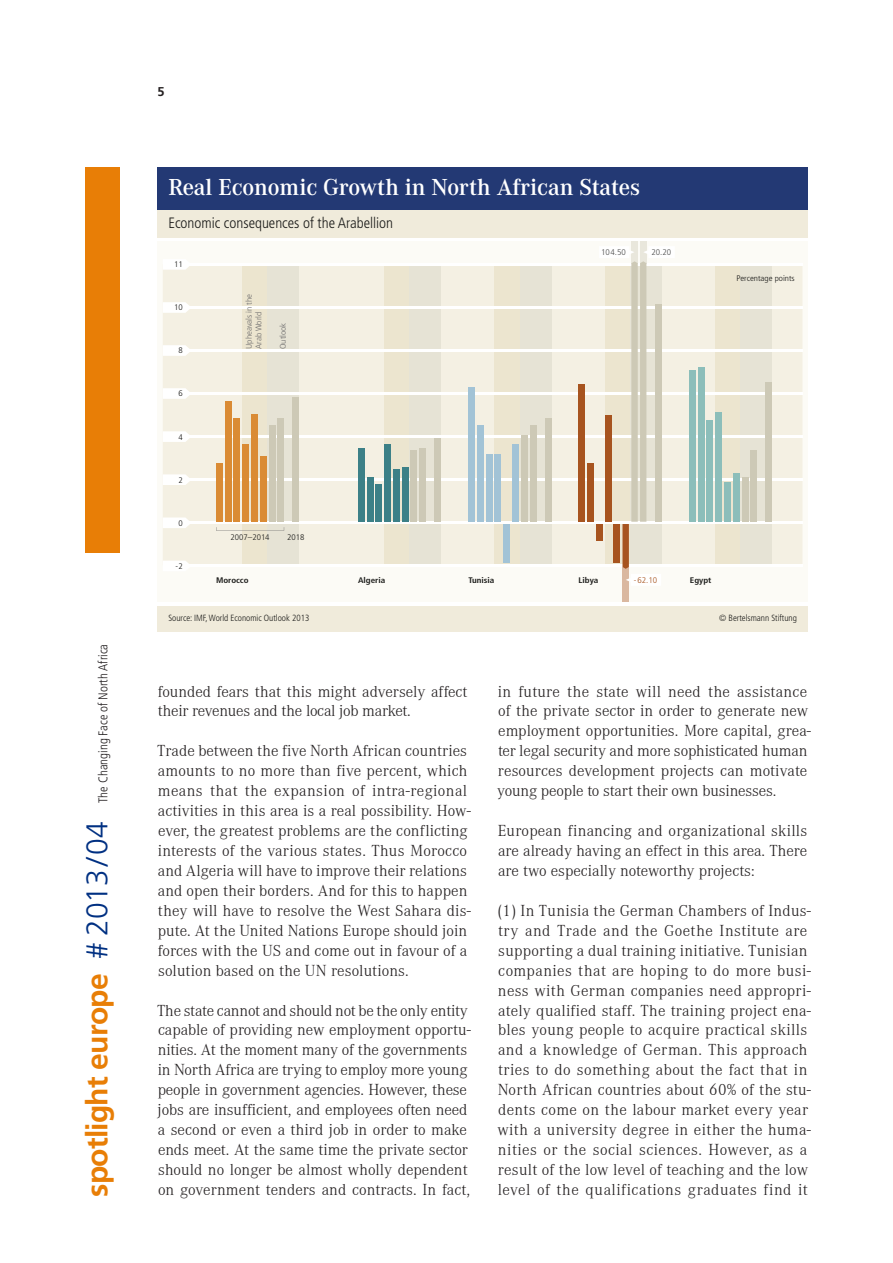
<style>
.page{position:relative;width:893px;height:1263px;background:#fff}
.page>*{position:absolute;margin:0;border:0;box-sizing:border-box;transform-origin:0 0}
.t1{font:700 30px "Frutiger LT Std";letter-spacing:-.025em;color:#e87e06}
.t2{font:600 24px "Corporate A";letter-spacing:-.005em;color:#fff}
.Text{font:300 16.5px/20px "Corporate A";letter-spacing:.005em;color:#231f20}
.t3{font:300 condensed 15px "Frutiger LT Std";color:#1d1d1b}
.t4{font:300 condensed 12.75px "Frutiger LT Std";color:#231f20}
.t5{font:700 12.75px "Frutiger LT Std";color:#231f20}
.t6{font:300 condensed 9px "Frutiger LT Std";color:#1d1d1b}
.t7{font:300 condensed 8.25px/9.9px "Frutiger LT Std";letter-spacing:-.005em;color:#706f6f;scale:1.11 1}
.t8{font:300 condensed 8.25px "Frutiger LT Std";color:#4d4d4d;scale:1.11 1}
.t9{font:300 condensed 8.25px "Frutiger LT Std";color:#a7541f;scale:1.11 1}
.t10{font:300 condensed 8.1px "Frutiger LT Std";color:#1d1d1b;scale:1.11 1}
.t11{font:700 condensed 8.1px "Frutiger LT Std";color:#1d1d1b;scale:1.11 1}
.s1{font-weight:300;color:#003082}
</style>
<div class="page">
<div style="left:85px;top:167px;width:34px;height:386px;background:#e87e06"></div>
<div style="left:157px;top:242px;width:651px;height:360px;background:#fcfbf6"></div>
<div style="left:157px;top:210px;width:651px;height:28px;background:#f0ebdb"></div>
<div style="left:163px;top:266px;width:639px;height:298px;background:#f4f0e3"></div>
<div style="left:157px;top:167px;width:651px;height:43px;background:#233974"></div>
<div style="left:157px;top:606px;width:651px;height:25px;background:#f0ebdb"></div>
<div style="left:243px;top:264px;width:25px;height:301px;background:#ece5cf"></div>
<div style="left:268px;top:265px;width:31px;height:300px;background:#e6e3d5"></div>
<div style="left:384px;top:264px;width:26px;height:301px;background:#ece5cf"></div>
<div style="left:410px;top:265px;width:31px;height:300px;background:#e6e3d5"></div>
<div style="left:495px;top:264px;width:25px;height:301px;background:#ece5cf"></div>
<div style="left:520px;top:265px;width:31px;height:300px;background:#e6e3d5"></div>
<div style="left:715px;top:264px;width:26px;height:301px;background:#ece5cf"></div>
<div style="left:741px;top:265px;width:31px;height:300px;background:#e6e3d5"></div>
<hr style="left:188px;top:565px;width:614px;height:2px;background:#fff">
<svg style="left:163px;top:561px;width:28px;height:3px"></svg>
<svg style="left:163px;top:517px;width:28px;height:11px"></svg>
<hr style="left:188px;top:479px;width:614px;height:2px;background:#fff">
<svg style="left:163px;top:431px;width:28px;height:11px"></svg>
<hr style="left:188px;top:435px;width:614px;height:3px;background:#fff">
<svg style="left:163px;top:388px;width:28px;height:11px"></svg>
<hr style="left:188px;top:392px;width:614px;height:3px;background:#fff">
<hr style="left:188px;top:349px;width:614px;height:3px;background:#fff">
<hr style="left:188px;top:306px;width:614px;height:3px;background:#fff">
<hr style="left:188px;top:263px;width:614px;height:2px;background:#fff">
<svg style="left:163px;top:302px;width:28px;height:11px"></svg>
<svg style="left:163px;top:345px;width:28px;height:11px"></svg>
<svg style="left:163px;top:266px;width:28px;height:4px"></svg>
<hr style="left:188px;top:522px;width:614px;height:2px;background:#fff">
<svg style="left:163px;top:474px;width:28px;height:11px"></svg>
<svg style="left:216px;top:527px;width:68px;height:4px"></svg>
<div style="left:512px;top:444px;width:7px;height:78px;background:#a2c3d6"></div>
<div style="left:486px;top:455px;width:6px;height:67px;background:#a2c3d6"></div>
<div style="left:477px;top:425px;width:7px;height:97px;background:#a2c3d6"></div>
<div style="left:468px;top:387px;width:7px;height:135px;background:#a2c3d6"></div>
<div style="left:495px;top:455px;width:6px;height:67px;background:#a2c3d6"></div>
<div style="left:504px;top:524px;width:6px;height:39px;background:#a2c3d6"></div>
<div style="left:579px;top:384px;width:6px;height:138px;background:#a7541f"></div>
<div style="left:587px;top:463px;width:7px;height:59px;background:#a7541f"></div>
<div style="left:596px;top:524px;width:7px;height:17px;background:#a7541f"></div>
<div style="left:622px;top:567px;width:7px;height:35px;background:#dab8a0"></div>
<div style="left:689px;top:370px;width:7px;height:152px;background:#8cbeba"></div>
<div style="left:698px;top:367px;width:6px;height:155px;background:#8cbeba"></div>
<div style="left:707px;top:420px;width:6px;height:102px;background:#8cbeba"></div>
<div style="left:715px;top:412px;width:7px;height:110px;background:#8cbeba"></div>
<div style="left:724px;top:482px;width:7px;height:40px;background:#8cbeba"></div>
<div style="left:733px;top:473px;width:6px;height:49px;background:#8cbeba"></div>
<div style="left:384px;top:444px;width:7px;height:78px;background:#3c8087"></div>
<div style="left:376px;top:484px;width:6px;height:38px;background:#3c8087"></div>
<div style="left:358px;top:448px;width:6px;height:74px;background:#3c8087"></div>
<div style="left:367px;top:477px;width:6px;height:45px;background:#3c8087"></div>
<div style="left:393px;top:469px;width:7px;height:53px;background:#3c8087"></div>
<div style="left:402px;top:467px;width:6px;height:55px;background:#3c8087"></div>
<div style="left:243px;top:444px;width:6px;height:78px;background:#da8b34"></div>
<div style="left:234px;top:418px;width:6px;height:104px;background:#da8b34"></div>
<div style="left:216px;top:463px;width:7px;height:59px;background:#da8b34"></div>
<div style="left:225px;top:402px;width:6px;height:120px;background:#da8b34"></div>
<div style="left:251px;top:414px;width:7px;height:108px;background:#da8b34"></div>
<div style="left:260px;top:456px;width:6px;height:66px;background:#da8b34"></div>
<div style="left:545px;top:418px;width:6px;height:104px;background:#cdc9b6"></div>
<div style="left:530px;top:425px;width:6px;height:97px;background:#cdc9b6"></div>
<div style="left:521px;top:435px;width:6px;height:87px;background:#cdc9b6"></div>
<div style="left:631px;top:242px;width:7px;height:21px;background:#e9e7dc"></div>
<div style="left:640px;top:242px;width:6px;height:21px;background:#e9e7dc"></div>
<div style="left:751px;top:450px;width:6px;height:72px;background:#cdc9b6"></div>
<div style="left:742px;top:478px;width:6px;height:44px;background:#cdc9b6"></div>
<div style="left:766px;top:382px;width:6px;height:140px;background:#cdc9b6"></div>
<div style="left:419px;top:448px;width:7px;height:74px;background:#cdc9b6"></div>
<div style="left:411px;top:450px;width:6px;height:72px;background:#cdc9b6"></div>
<div style="left:435px;top:438px;width:6px;height:84px;background:#cdc9b6"></div>
<div style="left:278px;top:418px;width:6px;height:104px;background:#cdc9b6"></div>
<div style="left:269px;top:425px;width:6px;height:97px;background:#cdc9b6"></div>
<div style="left:293px;top:397px;width:6px;height:125px;background:#cdc9b6"></div>
<svg style="left:599px;top:246px;width:76px;height:335px;background:#e4dbca"></svg>
<p class="t4" style="left:96px;top:802px;width:160px;rotate:-90deg">The Changing Face of North Africa</p>
<h1 class="t1" style="left:79px;top:1197px;width:377px;rotate:-90deg">spotlight europe <span class="s1"># 2013/04</span></h1>
<p class="t5" style="left:157px;top:84px;width:9px">5</p>
<p class="t2" style="left:168px;top:174px;width:474px">Real Economic Growth in North African States</p>
<p class="t3" style="left:168px;top:214px;width:226px">Economic consequences of the Arabellion</p>
<p class="t10" style="left:174px;top:260px;width:9px">11</p>
<p class="t10" style="left:174px;top:303px;width:9px">10</p>
<p class="t10" style="left:179px;top:346px;width:5px">8</p>
<p class="t10" style="left:179px;top:389px;width:5px">6</p>
<p class="t10" style="left:179px;top:432px;width:5px">4</p>
<p class="t10" style="left:179px;top:475px;width:5px">2</p>
<p class="t10" style="left:179px;top:518px;width:5px">0</p>
<p class="t10" style="left:175px;top:562px;width:8px">-2</p>
<p class="t7" style="left:244px;top:349px;width:51px;rotate:-90deg">Upheavals in the<br>Arab World</p>
<p class="t7" style="left:278px;top:349px;width:25px;rotate:-90deg">Outlook</p>
<p class="t8" style="left:601px;top:247px;width:24px">104.50</p>
<p class="t8" style="left:651px;top:247px;width:19px">20.20</p>
<p class="t10" style="left:736px;top:273px;width:54px">Percentage points</p>
<p class="t10" style="left:231px;top:533px;width:37px">2007–2014</p>
<p class="t10" style="left:287px;top:532px;width:17px">2018</p>
<p class="t11" style="left:216px;top:575px;width:31px">Morocco</p>
<p class="t11" style="left:358px;top:575px;width:26px">Algeria</p>
<p class="t11" style="left:468px;top:575px;width:25px">Tunisia</p>
<p class="t11" style="left:579px;top:575px;width:19px">Libya</p>
<p class="t9" style="left:634px;top:575px;width:23px">-62.10</p>
<p class="t11" style="left:690px;top:575px;width:21px">Egypt</p>
<p class="t6" style="left:168px;top:613px;width:142px">Source: IMF, World Economic Outlook 2013</p>
<p class="t6" style="left:719px;top:613px;width:79px">© Bertelsmann Stiftung</p>
<p class="Text" style="left:158px;top:681px;width:311px">founded fears that this might adversely affect their revenues and the local job market.</p>
<p class="Text" style="left:157px;top:741px;width:315px">Trade between the five North African countries amounts to no more than five percent, which means that the expansion of intra-regional activities in this area is a real possibility. How&shy;ever, the greatest problems are the conflicting interests of the various states. Thus Morocco and Algeria will have to improve their relations and open their borders. And for this to happen they will have to resolve the West Sahara dis&shy;pute. At the United Nations Europe should join forces with the US and come out in favour of a solution based on the UN resolutions.</p>
<p class="Text" style="left:157px;top:1000px;width:315px">The state cannot and should not be the only entity capable of providing new employment opportu&shy;nities. At the moment many of the governments in North Africa are trying to employ more young people in government agencies. However, these jobs are insufficient, and employees often need a second or even a third job in order to make ends meet. At the same time the private sector should no longer be almost wholly dependent on government tenders and contracts. In fact,</p>
<p class="Text" style="left:497px;top:681px;width:315px">in future the state will need the assistance of the private sector in order to generate new employment opportunities. More capital, grea&shy;ter legal security and more sophisticated human resources development projects can motivate young people to start their own businesses.</p>
<p class="Text" style="left:498px;top:821px;width:311px;text-align:justify">European financing and organizational skills are already having an effect in this area. There are two especially noteworthy projects:</p>
<p class="Text" style="left:497px;top:901px;width:315px">(1) In Tunisia the German Chambers of Indus&shy;try and Trade and the Goethe Institute are supporting a dual training initiative. Tunisian companies that are hoping to do more busi&shy;ness with German companies need appropri&shy;ately qualified staff. The training project ena&shy;bles young people to acquire practical skills and a knowledge of German. This approach tries to do something about the fact that in North African countries about 60% of the stu&shy;dents come on the labour market every year with a university degree in either the huma&shy;nities or the social sciences. However, as a result of the low level of teaching and the low level of the qualifications graduates find it</p>
</div>
